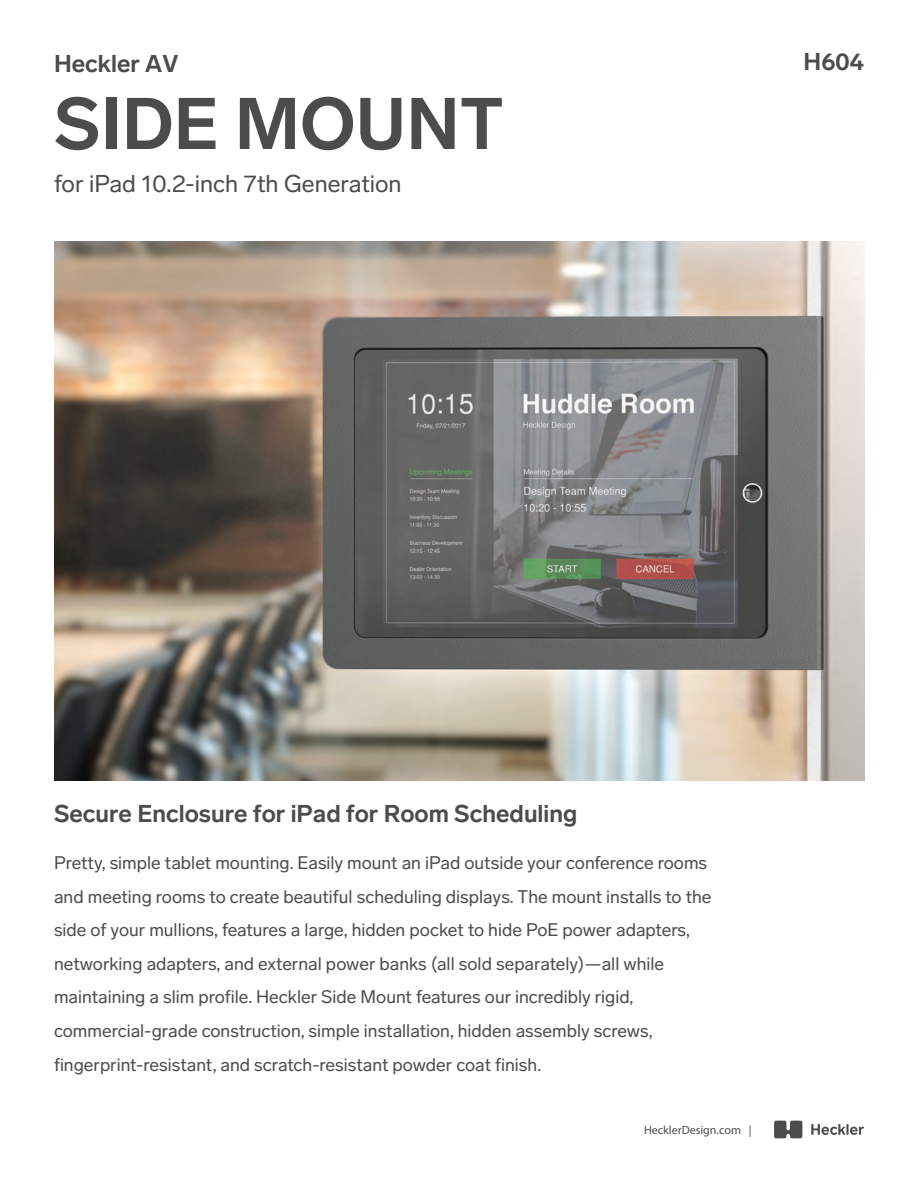
<style>
.page{position:relative;width:918px;height:1188px;background:#fff}
.page>*{position:absolute;margin:0;border:0;box-sizing:border-box;transform-origin:0 0}
.t1{font:700 72px "Lab Grotesque";color:#4d4c4c}
.t2{font:700 24px "Lab Grotesque";color:#4d4c4c}
.t3{font:24px "Lab Grotesque";color:#4d4c4c}
.t4{font:18px/33.6px "Lab Grotesque";color:#4d4c4c}
.t5{font:12px "Myriad Pro";color:#4d4d4d}
</style>
<div class="page">
<svg style="left:774px;top:1121px;width:28px;height:17px"></svg>
<svg style="left:811px;top:1124px;width:53px;height:11px"></svg>
<img style="left:54px;top:241px;width:810px;height:540px">
<h2 class="t2" style="left:54px;top:49px;width:126px">Heckler AV</h2>
<h1 class="t1" style="left:54px;top:81px;width:451px">SIDE MOUNT</h1>
<h2 class="t3" style="left:54px;top:170px;width:349px">for iPad 10.2-inch 7th Generation</h2>
<h2 class="t2" style="left:804px;top:47px;width:62px">H604</h2>
<h2 class="t2" style="left:54px;top:799px;width:525px">Secure Enclosure for iPad for Room Scheduling</h2>
<p class="t4" style="left:54px;top:846px;width:659px">Pretty, simple tablet mounting. Easily mount an iPad outside your conference rooms and meeting rooms to create beautiful scheduling displays. The mount installs to the side of your mullions, features a large, hidden pocket to hide PoE power adapters, networking adapters, and external power banks (all sold separately)—all while maintaining a slim profile. Heckler Side Mount features our incredibly rigid, commercial-grade construction, simple installation, hidden assembly screws, fingerprint-resistant, and scratch-resistant powder coat finish.</p>
<p class="t5" style="left:644px;top:1122px;width:109px">HecklerDesign.com |</p>
</div>
